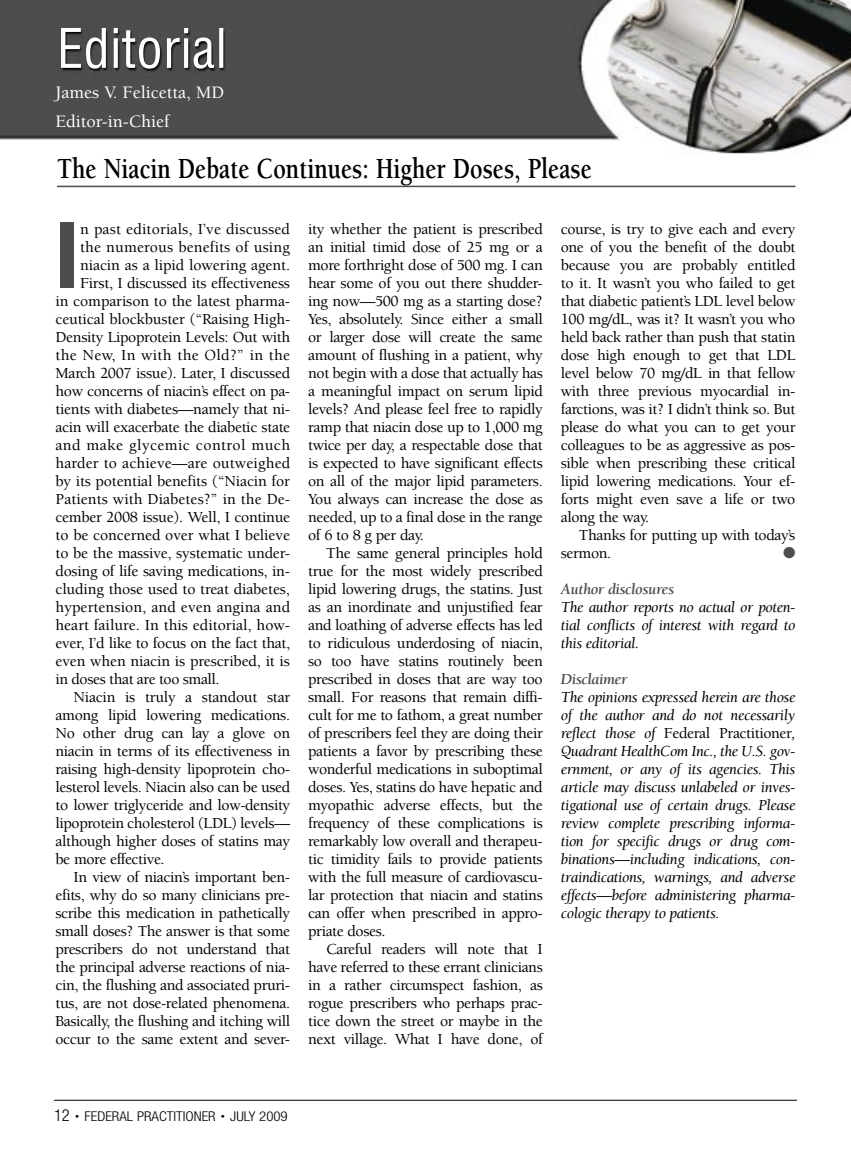
<style>
.page{position:relative;width:851px;height:1161px;background:#fff}
.page>*{position:absolute;margin:0;border:0;box-sizing:border-box;transform-origin:0 0}
.t1{font:700 condensed 91.35px "Helvetica Neue";color:#4c4d4f}
.t2{font:700 30px "Berkeley";color:#000;scale:.8 1}
.t3{font:500 18px/28.5px "Berkeley";color:#fff}
.t4{font:500 15.75px/18px "Berkeley";letter-spacing:-.025em;color:#000;text-align:justify}
.t5{font:italic 15.75px/18px "Berkeley";letter-spacing:-.025em;color:#000;text-align:justify}
.t6{font:500 15.75px "Berkeley";letter-spacing:-.005em;color:#000}
.t7{font:500 15.75px "Berkeley";letter-spacing:.01em;color:#000}
.t8{font:500 15.75px "Berkeley";letter-spacing:.005em;color:#000}
.t9{font:500 15.75px "Berkeley";color:#000}
.t10{font:italic 700 15.75px "Berkeley";letter-spacing:-.025em;color:#4c4d4f}
.t11{font:500 15.75px "Berkeley";letter-spacing:.02em;color:#000}
.t12{font:500 15.75px "Berkeley";letter-spacing:.025em;color:#000}
.t13{font:15.75px "Zapf Dingbats ITC";color:#4c4d4f}
.t14{font:300 condensed 13.5px "Helvetica Neue";color:#000;scale:1.1 1}
.s1{font-weight:500;font-style:normal}
.s2{font-size:16.5px}
.s3{font-size:7.5px}
</style>
<div class="page">
<img style="left:0;top:0;width:850px;height:154px">
<img style="left:61px;top:28px;width:162px;height:41px">
<hr style="left:54px;top:1100px;width:742px;height:1px;background:#000">
<hr style="left:57px;top:186px;width:738px;height:1px;background:#4c4d4f">
<p class="t3" style="left:56px;top:79px;width:170px">James V. Felicetta, MD<br>Editor-in-Chief</p>
<h2 class="t2" style="left:57px;top:153px;width:670px">The Niacin Debate Continues: Higher Doses, Please</h2>
<h1 class="t1" style="left:56px;top:200px;width:25px">I</h1>
<p class="t7" style="left:80px;top:221px;width:211px">n past editorials, I’ve discussed</p>
<p class="t4" style="left:308px;top:220px;width:236px">ity whether the patient is prescribed an initial timid dose of 25 mg or a more forthright dose of 500 mg. I can hear some of you out there shudder&shy;ing now—500 mg as a starting dose?<br>Yes, absolutely. Since either a small or larger dose will create the same amount of flushing in a patient, why not begin with a dose that actually has a meaningful impact on serum lipid levels? And please feel free to rapidly ramp that niacin dose up to 1,000 mg twice per day, a respectable dose that is expected to have significant effects on all of the major lipid parameters.<br>You always can increase the dose as needed, up to a final dose in the range of 6 to 8 g per day.</p>
<p class="t4" style="left:308px;top:544px;width:236px;text-indent:18px">The same general principles hold true for the most widely prescribed lipid lowering drugs, the statins. Just as an inordinate and unjustified fear and loathing of adverse effects has led to ridiculous underdosing of niacin, so too have statins routinely been prescribed in doses that are way too small. For reasons that remain diffi&shy;cult for me to fathom, a great number of prescribers feel they are doing their patients a favor by prescribing these wonderful medications in suboptimal doses. Yes, statins do have hepatic and myopathic adverse effects, but the frequency of these complications is remarkably low overall and therapeu&shy;tic timidity fails to provide patients with the full measure of cardiovascu&shy;lar protection that niacin and statins can offer when prescribed in appro&shy;priate doses.</p>
<p class="t4" style="left:308px;top:940px;width:236px;text-indent:18px">Careful readers will note that I have referred to these errant clinicians in a rather circumspect fashion, as rogue prescribers who perhaps prac&shy;tice down the street or maybe in the next village. What I have done, of</p>
<p class="t4" style="left:560px;top:220px;width:236px;text-align:left">course, is try to give each and every one of you the benefit of the doubt because you are probably entitled to it. It wasn’t you who failed to get that diabetic patient’s LDL level below 100 mg/dL, was it? It wasn’t you who held back rather than push that statin dose high enough to get that LDL level below 70 mg/dL in that fellow with three previous myocardial in-- farctions, was it? I didn’t think so. But please do what you can to get your colleagues to be as aggressive as pos&shy;sible when prescribing these critical lipid lowering medications. Your ef&shy;forts might even save a life or two along the way.</p>
<p class="t4" style="left:560px;top:526px;width:236px;text-indent:18px">Thanks for putting up with today’s sermon.</p>
<p class="t7" style="left:80px;top:239px;width:211px">the numerous benefits of using</p>
<p class="t6" style="left:80px;top:257px;width:212px">niacin as a lipid lowering agent.</p>
<p class="t4" style="left:80px;top:274px;width:211px">First, I discussed its effectiveness</p>
<p class="t6" style="left:56px;top:293px;width:236px">in comparison to the latest pharma-</p>
<p class="t4" style="left:56px;top:310px;width:236px">ceutical blockbuster (“Raising High-</p>
<p class="t4" style="left:56px;top:328px;width:236px">Density Lipoprotein Levels: Out with</p>
<p class="t11" style="left:56px;top:347px;width:236px">the New, In with the Old?” in the</p>
<p class="t4" style="left:56px;top:364px;width:236px">March 2007 issue). Later, I discussed</p>
<p class="t4" style="left:56px;top:382px;width:236px">how concerns of niacin’s effect on pa-</p>
<p class="t4" style="left:56px;top:400px;width:236px">tients with diabetes—namely that ni-</p>
<p class="t4" style="left:56px;top:418px;width:236px">acin will exacerbate the diabetic state</p>
<p class="t12" style="left:56px;top:437px;width:236px">and make glycemic control much</p>
<p class="t7" style="left:56px;top:455px;width:236px">harder to achieve—are outweighed</p>
<p class="t4" style="left:56px;top:472px;width:236px">by its potential benefits (“Niacin for</p>
<p class="t8" style="left:56px;top:491px;width:236px">Patients with Diabetes?” in the De-</p>
<p class="t4" style="left:56px;top:508px;width:236px">cember 2008 issue). Well, I continue</p>
<p class="t6" style="left:56px;top:527px;width:236px">to be concerned over what I believe</p>
<p class="t4" style="left:56px;top:544px;width:236px">to be the massive, systematic under-</p>
<p class="t4" style="left:56px;top:562px;width:236px">dosing of life saving medications, in-</p>
<p class="t4" style="left:56px;top:580px;width:236px">cluding those used to treat diabetes,</p>
<p class="t8" style="left:56px;top:599px;width:236px">hypertension, and even angina and</p>
<p class="t9" style="left:56px;top:617px;width:236px">heart failure. In this editorial, how-</p>
<p class="t4" style="left:56px;top:634px;width:236px">ever, I’d like to focus on the fact that,</p>
<p class="t6" style="left:56px;top:653px;width:236px">even when niacin is prescribed, it is</p>
<p class="t4" style="left:56px;top:670px;width:166px">in doses that are too small.</p>
<p class="t4" style="left:74px;top:688px;width:218px">Niacin is truly a standout star</p>
<p class="t4" style="left:56px;top:706px;width:236px">among lipid lowering medications.</p>
<p class="t4" style="left:56px;top:724px;width:236px">No other drug can lay a glove on</p>
<p class="t4" style="left:56px;top:742px;width:236px">niacin in terms of its effectiveness in</p>
<p class="t4" style="left:56px;top:760px;width:236px">raising high-density lipoprotein cho-</p>
<p class="t4" style="left:56px;top:778px;width:236px">lesterol levels. Niacin also can be used</p>
<p class="t4" style="left:56px;top:796px;width:236px">to lower triglyceride and low-density</p>
<p class="t4" style="left:56px;top:814px;width:236px">lipoprotein cholesterol (LDL) levels—</p>
<p class="t4" style="left:56px;top:832px;width:236px">although higher doses of statins may</p>
<p class="t4" style="left:56px;top:850px;width:111px">be more effective.</p>
<p class="t4" style="left:74px;top:868px;width:218px">In view of niacin’s important ben-</p>
<p class="t4" style="left:56px;top:886px;width:236px">efits, why do so many clinicians pre-</p>
<p class="t4" style="left:56px;top:904px;width:236px">scribe this medication in pathetically</p>
<p class="t4" style="left:56px;top:922px;width:236px">small doses? The answer is that some</p>
<p class="t4" style="left:56px;top:940px;width:236px">prescribers do not understand that</p>
<p class="t4" style="left:56px;top:958px;width:236px">the principal adverse reactions of nia-</p>
<p class="t4" style="left:56px;top:976px;width:236px">cin, the flushing and associated pruri-</p>
<p class="t4" style="left:56px;top:994px;width:236px">tus, are not dose-related phenomena.</p>
<p class="t4" style="left:56px;top:1012px;width:236px">Basically, the flushing and itching will</p>
<p class="t4" style="left:56px;top:1030px;width:236px">occur to the same extent and sever-</p>
<p class="t13" style="left:783px;top:545px;width:14px">●</p>
<p class="t10" style="left:561px;top:581px;width:115px">Author disclosures</p>
<p class="t5" style="left:561px;top:598px;width:236px">The author reports no actual or poten&shy;tial conflicts of interest with regard to this editorial.</p>
<p class="t10" style="left:561px;top:671px;width:68px">Disclaimer</p>
<p class="t5" style="left:561px;top:688px;width:236px">The opinions expressed herein are those of the author and do not necessarily reflect those of <span class="s1">Federal Practitioner</span>, Quadrant HealthCom Inc., the U.S. gov&shy;ernment, or any of its agencies. This article may discuss unlabeled or inves&shy;tigational use of certain drugs. Please review complete prescribing informa&shy;tion for specific drugs or drug com&shy;binations—including indications, con&shy;traindications, warnings, and adverse effects—before administering pharma&shy;cologic therapy to patients.</p>
<p class="t14" style="left:54px;top:1109px;width:214px"><span class="s2">12</span> <span class="s3">•</span> FEDERAL PRACTITIONER <span class="s3">•</span> JULY 2009</p>
</div>
